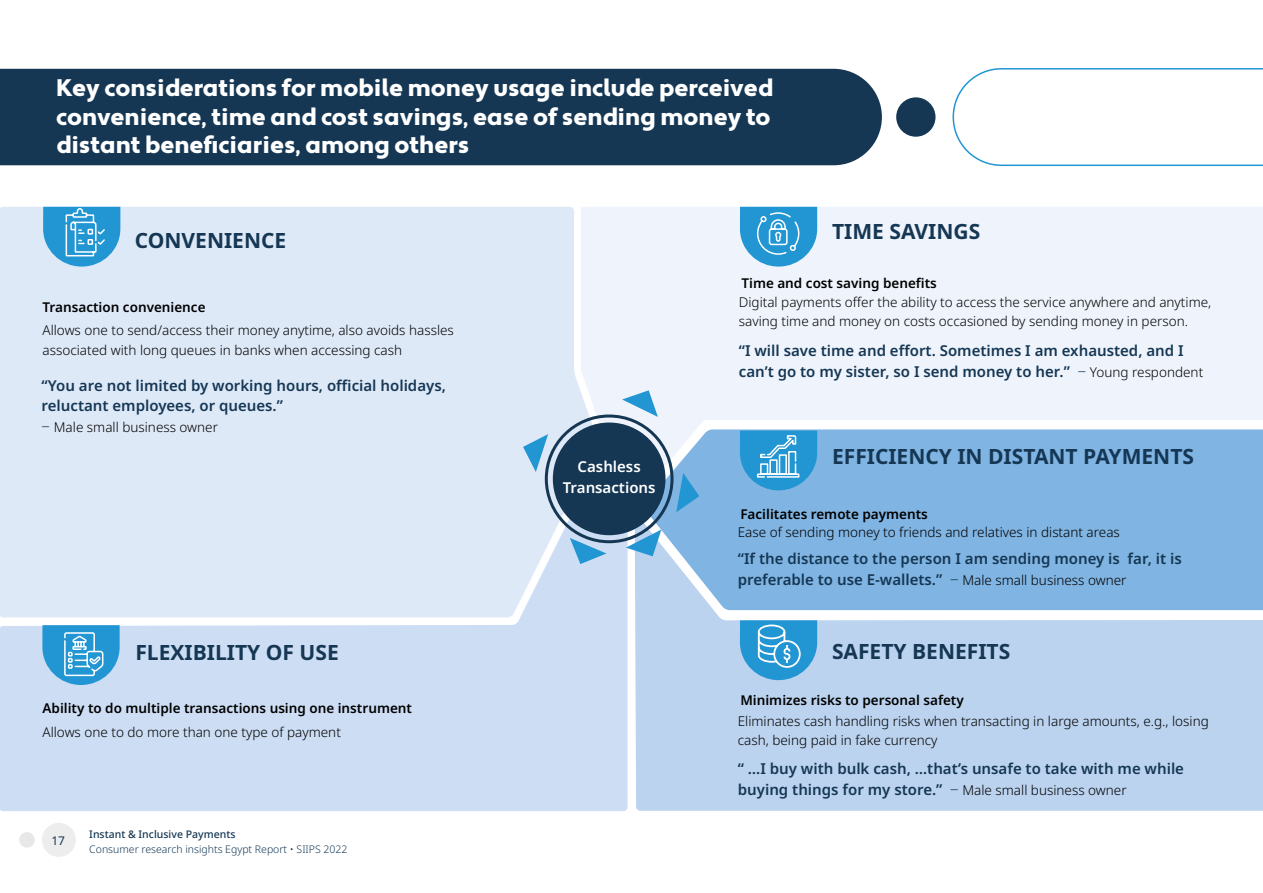
<style>
.page{position:relative;width:1263px;height:893px;background:#fff}
.page>*{position:absolute;margin:0;border:0;box-sizing:border-box;transform-origin:0 0}
.t1{font:900 24px/28.5px "Apertura";color:#fff;text-align:justify}
.t2{font:700 21px "Noto Sans";color:#153754}
.t3{font:600 15px/21px "Noto Sans";color:#153754}
.t4{font:600 15px/21px "Noto Sans";color:#fff;text-align:center}
.t5{font:300 13.5px/19.5px "Noto Sans";color:#000}
.t6{font:600 13.5px "Noto Sans";color:#000}
.t7{font:12px "Noto Sans";color:#153754}
.t8{font:300 10.5px "Noto Sans";color:#153754}
.t9{font:500 10.5px "Noto Sans";color:#153754}
.s1{font-size:15px;color:#153754}
.s2{font-weight:300}
.s3{font-weight:300;font-size:13.5px;color:#000}
</style>
<div class="page">
<div style="left:42px;top:823px;width:34px;height:34px;background:#ededed;border-radius:50%"></div>
<div style="left:19px;top:832px;width:16px;height:16px;background:#e8e8e8;border-radius:50%"></div>
<div style="left:635px;top:525px;width:628px;height:286px;background:#bbd3ef"></div>
<div style="left:642px;top:484px;width:621px;height:126px;background:#80b4e2"></div>
<div style="left:0;top:532px;width:628px;height:279px;background:#cddef4"></div>
<div style="left:0;top:207px;width:598px;height:410px;background:#dee9f8"></div>
<svg style="left:581px;top:207px;width:682px;height:277px;fill:#eff4fc"></svg>
<svg style="left:740px;top:207px;width:77px;height:60px"></svg>
<svg style="left:42px;top:625px;width:78px;height:60px"></svg>
<svg style="left:740px;top:620px;width:77px;height:60px"></svg>
<svg style="left:43px;top:207px;width:77px;height:60px"></svg>
<div style="left:0;top:69px;width:882px;height:96px;background:#153754"></div>
<div style="left:896px;top:97px;width:39px;height:40px;background:#153754;border-radius:50%"></div>
<svg style="left:952px;top:68px;width:311px;height:99px"></svg>
<div style="left:553px;top:422px;width:112px;height:113px;background:#153754;border-radius:50%"></div>
<div style="left:545px;top:414px;width:128px;height:129px;border:3px solid #153754;border-radius:50%"></div>
<svg style="left:622px;top:390px;width:36px;height:27px"></svg>
<svg style="left:676px;top:473px;width:23px;height:39px"></svg>
<svg style="left:523px;top:434px;width:25px;height:38px"></svg>
<svg style="left:626px;top:529px;width:35px;height:27px"></svg>
<svg style="left:570px;top:538px;width:36px;height:26px"></svg>
<svg style="left:740px;top:431px;width:77px;height:59px"></svg>
<h1 class="t1" style="left:56px;top:74px;width:718px">Key considerations for mobile money usage include perceived convenience, time and cost savings, ease of sending money to distant beneficiaries, among others</h1>
<h2 class="t2" style="left:135px;top:225px;width:153px">CONVENIENCE</h2>
<h2 class="t2" style="left:832px;top:217px;width:150px">TIME SAVINGS</h2>
<p class="t6" style="left:43px;top:298px;width:165px">Transaction convenience</p>
<p class="t5" style="left:43px;top:321px;width:413px">Allows one to send/access their money anytime, also avoids hassles associated with long queues in banks when accessing cash</p>
<p class="t3" style="left:42px;top:376px;width:406px;line-height:19.5px">“You are not limited by working hours, official holidays, reluctant employees, or queues.”</p>
<p class="t5" style="left:42px;top:417px;width:178px"><span class="s1">‒</span> Male small business owner</p>
<h2 class="t2" style="left:135px;top:638px;width:205px">FLEXIBILITY OF USE</h2>
<p class="t6" style="left:43px;top:699px;width:371px">Ability to do multiple transactions using one instrument</p>
<p class="t5" style="left:43px;top:722px;width:300px">Allows one to do more than one type of payment</p>
<p class="t7" style="left:51px;top:832px;width:15px">17</p>
<p class="t9" style="left:89px;top:827px;width:148px">Instant &amp; Inclusive Payments</p>
<p class="t8" style="left:89px;top:842px;width:260px">Consumer research insights Egypt Report • SIIPS 2022</p>
<p class="t4" style="left:563px;top:457px;width:94px">Cashless<br>Transactions</p>
<p class="t6" style="left:741px;top:273px;width:197px">Time and cost saving benefits</p>
<p class="t5" style="left:739px;top:293px;width:474px">Digital payments offer the ability to access the service anywhere and anytime, saving time and money on costs occasioned by sending money in person.</p>
<p class="t3" style="left:739px;top:340px;width:466px">“I will save time and effort. Sometimes I am exhausted, and I can’t go to my sister, so I send money to her.” <span class="s2">‒</span> <span class="s3">Young respondent</span></p>
<h2 class="t2" style="left:832px;top:442px;width:363px">EFFICIENCY IN DISTANT PAYMENTS</h2>
<p class="t6" style="left:740px;top:504px;width:189px">Facilitates remote payments</p>
<p class="t5" style="left:738px;top:523px;width:384px">Ease of sending money to friends and relatives in distant areas</p>
<p class="t3" style="left:738px;top:549px;width:445px">“If the distance to the person I am sending money is far, it is preferable to use E-wallets.” <span class="s2">‒</span> <span class="s3">Male small business owner</span></p>
<h2 class="t2" style="left:832px;top:637px;width:180px">SAFETY BENEFITS</h2>
<p class="t6" style="left:740px;top:690px;width:225px">Minimizes risks to personal safety</p>
<p class="t5" style="left:738px;top:712px;width:472px">Eliminates cash handling risks when transacting in large amounts, e.g., losing cash, being paid in fake currency</p>
<p class="t3" style="left:738px;top:759px;width:448px">“ …I buy with bulk cash, …that’s unsafe to take with me while buying things for my store.” <span class="s2">‒</span> <span class="s3">Male small business owner</span></p>
</div>
